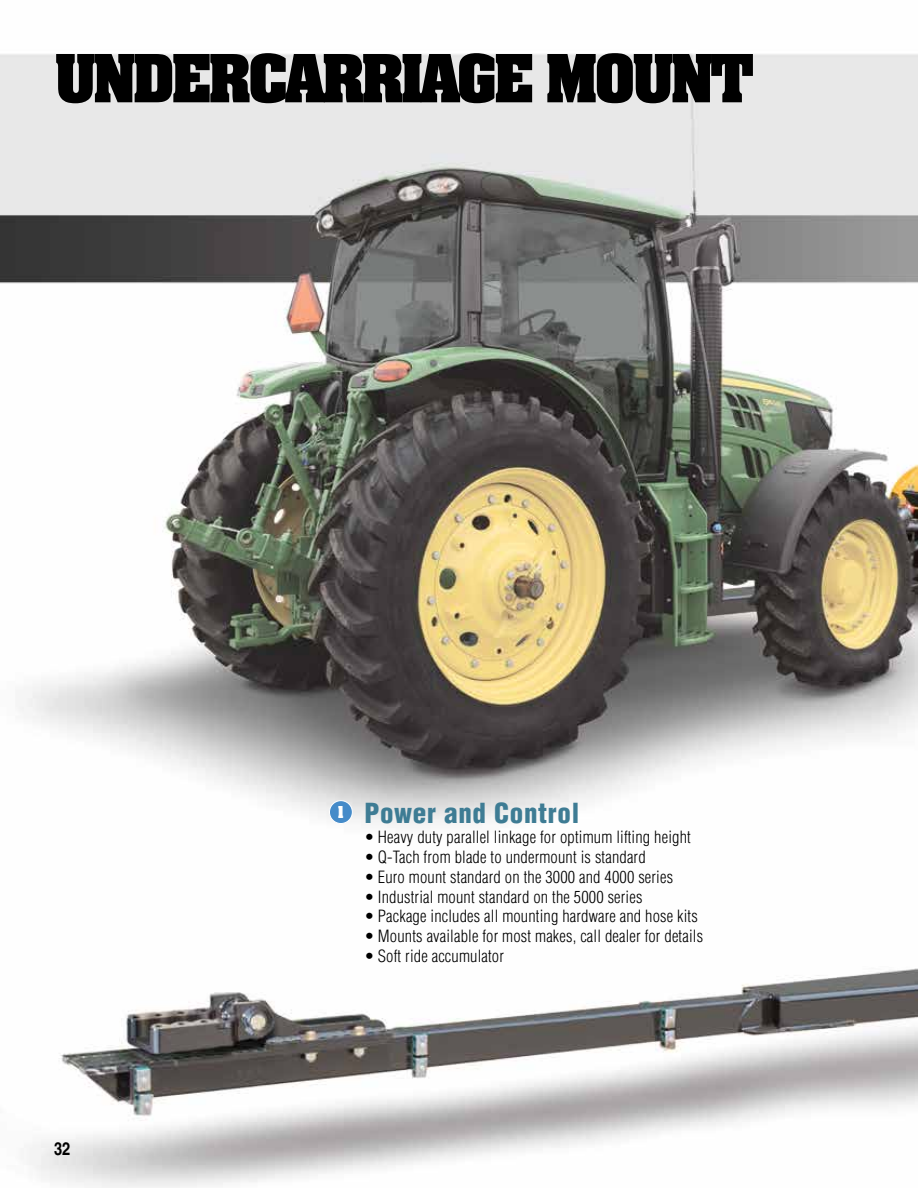
<style>
.page{position:relative;width:918px;height:1188px;background:#fff}
.page>*{position:absolute;margin:0;border:0;box-sizing:border-box;transform-origin:0 0}
.t1{font:72.45px "Aachen Bold Plain";letter-spacing:-.06em;color:#000}
.t2{font:900 condensed 27px "Helvetica";letter-spacing:.025em;color:#3e7c94}
.t3{font:700 condensed 18px "Helvetica";color:#000}
.t4{font:18px "Aachen Bold Plain";color:#fff}
.t5{font:300 condensed 16.5px "Helvetica";letter-spacing:.01em;color:#000}
</style>
<div class="page">
<img style="left:0;top:53px;width:918px;height:1135px">
<div style="left:329px;top:801px;width:23px;height:23px;background:#458bc9;border-radius:50%"></div>
<div style="left:329px;top:800px;width:24px;height:24px;border:1px solid #fff;border-radius:50%"></div>
<h1 class="t1" style="left:54px;top:38px;width:702px">UNDERCARRIAGE MOUNT</h1>
<p class="t3" style="left:54px;top:1138px;width:18px">32</p>
<p class="t4" style="left:338px;top:802px;width:7px">1</p>
<h2 class="t2" style="left:364px;top:796px;width:216px">Power and Control</h2>
<p class="t5" style="left:364px;top:827px;width:328px">• Heavy duty parallel linkage for optimum lifting height</p>
<p class="t5" style="left:364px;top:847px;width:283px">• Q-Tach from blade to undermount is standard</p>
<p class="t5" style="left:364px;top:867px;width:310px">• Euro mount standard on the 3000 and 4000 series</p>
<p class="t5" style="left:364px;top:886px;width:280px">• Industrial mount standard on the 5000 series</p>
<p class="t5" style="left:364px;top:906px;width:335px">• Package includes all mounting hardware and hose kits</p>
<p class="t5" style="left:364px;top:926px;width:340px">• Mounts available for most makes, call dealer for details</p>
<p class="t5" style="left:364px;top:946px;width:141px">• Soft ride accumulator</p>
</div>
